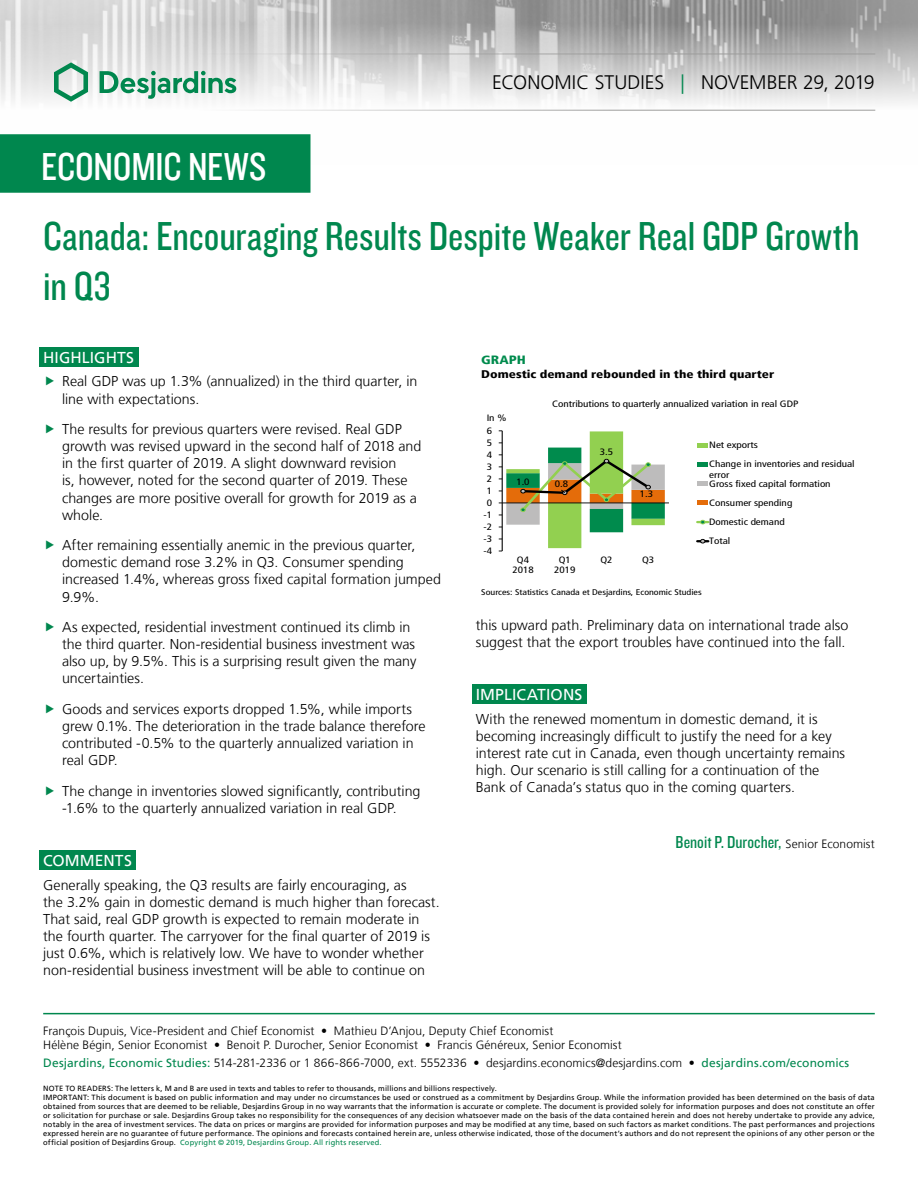
<style>
.page{position:relative;width:918px;height:1188px;background:#fff}
.page>*{position:absolute;margin:0;border:0;box-sizing:border-box;transform-origin:0 0}
.t1{font:42px/50.4px "Knockout 29 Junior Ltweight";color:#00874e}
.t2{font:40.5px "Knockout 29 Junior Ltweight";letter-spacing:-.005em;color:#fff}
.t3{font:300 19.5px "Frutiger LT";color:#000}
.t4{font:18px "Knockout 29 Junior Ltweight";color:#00874e}
.t5{font:15.75px "Frutiger LT";letter-spacing:.005em;color:#fff}
.t6{font:300 14.25px/17.1px "Frutiger LT";color:#000}
.t7{font:300 12px/14.4px "Frutiger LT";letter-spacing:.005em;color:#000}
.t8{font:900 condensed 12px "Frutiger LT";color:#008b4d;scale:1.2 1}
.t9{font:900 condensed 11.1px "Frutiger LT";color:#000;scale:1.2 1}
.t10{font:condensed 9.3px/19.2px "Frutiger LT";color:#000;scale:1.2 1}
.t11{font:condensed 9.15px/10.8px "Frutiger LT";color:#000;text-align:center;scale:1.2 1}
.t12{font:condensed 8.25px "Frutiger LT";color:#000;scale:1.2 1}
.t13{font:7.5px/9px "Frutiger LT";letter-spacing:.02em;color:#000}
.s1{color:#00874e}
.s2{font-family:"Frutiger LT";font-weight:300;font-size:12px;color:#000}
.s3{font-weight:400;color:#00874e}
</style>
<div class="page">
<img style="left:0;top:0;width:918px;height:164px">
<hr style="left:43px;top:54px;width:832px;height:1px;background:#9d9d9c">
<hr style="left:43px;top:110px;width:832px;height:1px;background:#9d9d9c">
<svg style="left:54px;top:62px;width:34px;height:40px"></svg>
<svg style="left:100px;top:71px;width:136px;height:28px"></svg>
<div style="left:0;top:135px;width:310px;height:57px;background:#00874e"></div>
<div style="left:0;top:134px;width:310px;height:59px;border:2px solid #00874e"></div>
<hr style="left:43px;top:1013px;width:832px;height:1px;background:#00874e">
<div style="left:39px;top:347px;width:99px;height:20px;background:#00874e"></div>
<div style="left:39px;top:850px;width:97px;height:20px;background:#00874e"></div>
<div style="left:472px;top:684px;width:114px;height:20px;background:#00874e"></div>
<hr style="left:502px;top:503px;width:167px;height:1px;background:#000">
<svg style="left:499px;top:431px;width:166px;height:121px"></svg>
<div style="left:697px;top:443px;width:11px;height:5px;background:#92d050"></div>
<div style="left:697px;top:462px;width:11px;height:5px;background:#008b4d"></div>
<div style="left:697px;top:481px;width:11px;height:5px;background:#bdbcbc"></div>
<hr style="left:697px;top:501px;width:11px;height:4px;background:#e46c0a">
<svg style="left:697px;top:520px;width:11px;height:4px"></svg>
<svg style="left:697px;top:539px;width:11px;height:4px"></svg>
<h2 class="t2" style="left:41px;top:140px;width:227px">ECONOMIC NEWS</h2>
<h3 class="t3" style="left:492px;top:72px;width:384px">ECONOMIC STUDIES <span class="s1">|</span> NOVEMBER 29, 2019</h3>
<h1 class="t1" style="left:43px;top:209px;width:818px">Canada: Encouraging Results Despite Weaker Real GDP Growth in Q3</h1>
<p class="t5" style="left:43px;top:348px;width:92px">HIGHLIGHTS</p>
<p class="t6" style="left:62px;top:373px;width:357px">Real GDP was up 1.3% (annualized) in the third quarter, in line with expectations.</p>
<p class="t6" style="left:62px;top:421px;width:361px">The results for previous quarters were revised. Real GDP growth was revised upward in the second half of 2018 and in the first quarter of 2019. A slight downward revision<br>is, however, noted for the second quarter of 2019. These changes are more positive overall for growth for 2019 as a whole.</p>
<p class="t6" style="left:62px;top:537px;width:380px">After remaining essentially anemic in the previous quarter, domestic demand rose 3.2% in Q3. Consumer spending increased 1.4%, whereas gross fixed capital formation jumped 9.9%.</p>
<p class="t6" style="left:62px;top:619px;width:356px">As expected, residential investment continued its climb in the third quarter. Non-residential business investment was also up, by 9.5%. This is a surprising result given the many uncertainties.</p>
<p class="t6" style="left:62px;top:701px;width:365px">Goods and services exports dropped 1.5%, while imports grew 0.1%. The deterioration in the trade balance therefore contributed -0.5% to the quarterly annualized variation in real GDP.</p>
<p class="t6" style="left:62px;top:783px;width:360px">The change in inventories slowed significantly, contributing -1.6% to the quarterly annualized variation in real GDP.</p>
<p class="t5" style="left:43px;top:851px;width:90px">COMMENTS</p>
<p class="t6" style="left:43px;top:876px;width:398px">Generally speaking, the Q3 results are fairly encouraging, as<br>the 3.2% gain in domestic demand is much higher than forecast.<br>That said, real GDP growth is expected to remain moderate in the fourth quarter. The carryover for the final quarter of 2019 is just 0.6%, which is relatively low. We have to wonder whether non-residential business investment will be able to continue on</p>
<p class="t8" style="left:481px;top:353px;width:39px">GRAPH</p>
<p class="t9" style="left:481px;top:367px;width:246px">Domestic demand rebounded in the third quarter</p>
<p class="t11" style="left:487px;top:413px;width:18px">In %</p>
<p class="t10" style="left:487px;top:421px;width:6px">6</p>
<p class="t11" style="left:487px;top:437px;width:6px">5</p>
<p class="t11" style="left:487px;top:449px;width:6px">4</p>
<p class="t11" style="left:487px;top:461px;width:6px">3</p>
<p class="t11" style="left:487px;top:473px;width:6px">2</p>
<p class="t11" style="left:487px;top:485px;width:6px">1</p>
<p class="t10" style="left:487px;top:493px;width:6px">0</p>
<p class="t11" style="left:484px;top:509px;width:9px">-1</p>
<p class="t11" style="left:484px;top:521px;width:9px">-2</p>
<p class="t11" style="left:484px;top:533px;width:9px">-3</p>
<p class="t11" style="left:484px;top:545px;width:9px">-4</p>
<p class="t11" style="left:552px;top:399px;width:207px">Contributions to quarterly annualized variation in real GDP</p>
<p class="t11" style="left:516px;top:476px;width:13px">1.0</p>
<p class="t10" style="left:555px;top:474px;width:13px">0.8</p>
<p class="t11" style="left:600px;top:446px;width:13px">3.5</p>
<p class="t11" style="left:640px;top:488px;width:13px">1.3</p>
<p class="t10" style="left:709px;top:436px;width:123px">Net exports<br>Change in inventories and residual</p>
<p class="t11" style="left:709px;top:470px;width:18px">error</p>
<p class="t10" style="left:709px;top:474px;width:103px">Gross fixed capital formation<br>Consumer spending<br>Domestic demand<br>Total</p>
<p class="t11" style="left:512px;top:554px;width:19px">Q4<br>2018</p>
<p class="t11" style="left:554px;top:554px;width:19px">Q1<br>2019</p>
<p class="t11" style="left:600px;top:554px;width:12px">Q2</p>
<p class="t11" style="left:642px;top:554px;width:12px">Q3</p>
<p class="t12" style="left:481px;top:587px;width:185px">Sources: Statistics Canada et Desjardins, Economic Studies</p>
<p class="t6" style="left:476px;top:617px;width:374px">this upward path. Preliminary data on international trade also suggest that the export troubles have continued into the fall.</p>
<p class="t5" style="left:476px;top:685px;width:108px">IMPLICATIONS</p>
<p class="t6" style="left:476px;top:711px;width:371px">With the renewed momentum in domestic demand, it is becoming increasingly difficult to justify the need for a key interest rate cut in Canada, even though uncertainty remains high. Our scenario is still calling for a continuation of the Bank of Canada’s status quo in the coming quarters.</p>
<p class="t4" style="left:676px;top:831px;width:201px">Benoit P. Durocher, <span class="s2">Senior Economist</span></p>
<p class="t7" style="left:43px;top:1023px;width:580px">François Dupuis, Vice-President and Chief Economist • Mathieu D’Anjou, Deputy Chief Economist<br>Hélène Bégin, Senior Economist • Benoit P. Durocher, Senior Economist • Francis Généreux, Senior Economist</p>
<p class="t7" style="left:43px;top:1056px;width:808px"><span class="s3">Desjardins, Economic Studies:</span> 514‑281‑2336 or 1 866‑866‑7000, ext. 5552336 • desjardins.economics@desjardins.com • <span class="s3">desjardins.com/economics</span></p>
<p class="t13" style="left:43px;top:1084px;width:833px">NOTE TO READERS: The letters k, M and B are used in texts and tables to refer to thousands, millions and billions respectively.<br>IMPORTANT: This document is based on public information and may under no circumstances be used or construed as a commitment by Desjardins Group. While the information provided has been determined on the basis of data obtained from sources that are deemed to be reliable, Desjardins Group in no way warrants that the information is accurate or complete. The document is provided solely for information purposes and does not constitute an offer or solicitation for purchase or sale. Desjardins Group takes no responsibility for the consequences of any decision whatsoever made on the basis of the data contained herein and does not hereby undertake to provide any advice, notably in the area of investment services. The data on prices or margins are provided for information purposes and may be modified at any time, based on such factors as market conditions. The past performances and projections expressed herein are no guarantee of future performance. The opinions and forecasts contained herein are, unless otherwise indicated, those of the document’s authors and do not represent the opinions of any other person or the official position of Desjardins Group. <span class="s1">Copyright © 2019, Desjardins Group. All rights reserved.</span></p>
</div>
